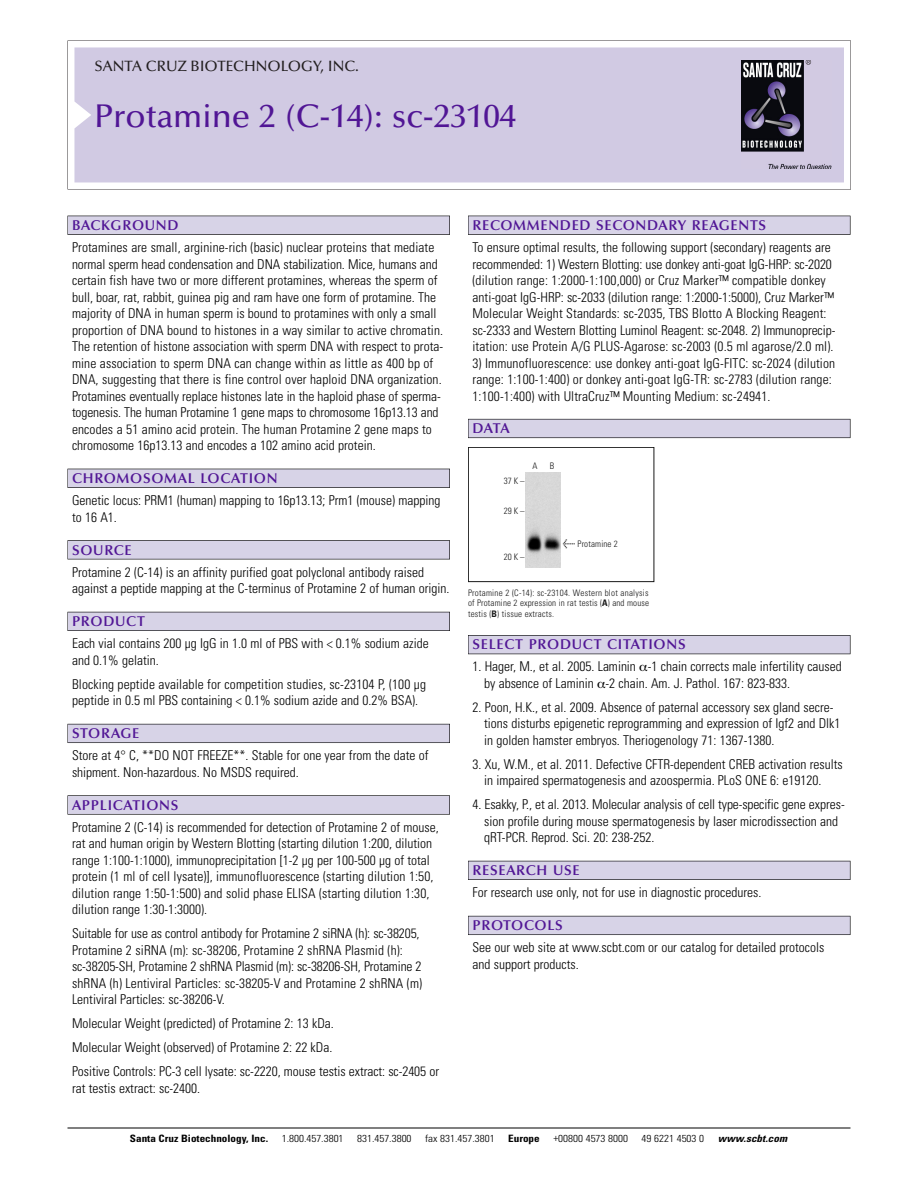
<style>
.page{position:relative;width:918px;height:1188px;background:#fff}
.page>*{position:absolute;margin:0;border:0;box-sizing:border-box;transform-origin:0 0}
.t1{font:500 33px "Optima";color:#511695}
.t2{font:500 15px "Optima";color:#231f20}
.t3{font:600 14.25px "Optima";letter-spacing:.05em;color:#511695}
.t4{font:300 condensed 13.5px/16.5px "Univers";color:#000}
.t5{font:300 condensed 10.2px "Univers";color:#000;scale:1.1 1}
.t6{font:700 condensed 10.2px "Univers";color:#000;scale:1.1 1}
.t7{font:italic 700 condensed 10.2px "Univers";letter-spacing:.005em;color:#000;scale:1.1 1}
.t8{font:9px/10.5px "Univers Condensed Light+KPGGFQ";letter-spacing:.015em;color:#191919;text-align:justify}
.s1{font-family:"Meta Plus Book Roman+FSQMLB";font-size:10.5px}
.s2{font-family:"Univers Condensed Bold+PAGDXQ"}
</style>
<div class="page">
<svg style="left:68px;top:40px;width:783px;height:149px"></svg>
<div style="left:74px;top:47px;width:770px;height:135px;background:#d1cae3"></div>
<img style="left:741px;top:60px;width:90px;height:108px">
<div style="left:68px;top:216px;width:382px;height:19px;background:#525155"></div>
<div style="left:68px;top:216px;width:381px;height:18px;background:#d7d3e7"></div>
<div style="left:68px;top:469px;width:382px;height:19px;background:#515055"></div>
<div style="left:68px;top:469px;width:381px;height:18px;background:#d7d3e7"></div>
<div style="left:68px;top:540px;width:382px;height:19px;background:#545357"></div>
<div style="left:68px;top:541px;width:381px;height:18px;background:#d7d3e7"></div>
<div style="left:68px;top:612px;width:382px;height:19px;background:#54535a"></div>
<div style="left:68px;top:612px;width:381px;height:18px;background:#d7d3e7"></div>
<div style="left:68px;top:724px;width:382px;height:19px;background:#5b5a62"></div>
<div style="left:68px;top:724px;width:381px;height:18px;background:#d7d3e7"></div>
<div style="left:68px;top:795px;width:382px;height:20px;background:#626263"></div>
<div style="left:68px;top:796px;width:381px;height:18px;background:#d7d3e7"></div>
<div style="left:468px;top:216px;width:382px;height:19px;background:#525155"></div>
<div style="left:468px;top:216px;width:382px;height:18px;background:#d7d3e7"></div>
<div style="left:468px;top:419px;width:382px;height:19px;background:#66646e"></div>
<div style="left:468px;top:419px;width:382px;height:18px;background:#d7d3e7"></div>
<div style="left:468px;top:635px;width:382px;height:19px;background:#535259"></div>
<div style="left:468px;top:636px;width:382px;height:18px;background:#d7d3e7"></div>
<div style="left:468px;top:861px;width:382px;height:19px;background:#54535a"></div>
<div style="left:468px;top:861px;width:382px;height:18px;background:#d7d3e7"></div>
<div style="left:468px;top:916px;width:382px;height:19px;background:#5b5a62"></div>
<div style="left:468px;top:916px;width:382px;height:18px;background:#d7d3e7"></div>
<hr style="left:68px;top:1128px;width:782px;height:1px;background:#000">
<div style="left:468px;top:447px;width:186px;height:135px;border:1px solid #191919"></div>
<img style="left:526px;top:472px;width:35px;height:96px">
<p class="t2" style="left:94px;top:61px;width:266px">SANTA CRUZ BIOTECHNOLOGY, INC.</p>
<h1 class="t1" style="left:94px;top:103px;width:423px">Protamine 2 (C-14): sc-23104</h1>
<p class="t3" style="left:72px;top:219px;width:108px">BACKGROUND</p>
<p class="t4" style="left:72px;top:240px;width:373px">Protamines are small, arginine-rich (basic) nuclear proteins that mediate normal sperm head condensation and DNA stabilization. Mice, humans and certain fish have two or more different protamines, whereas the sperm of bull, boar, rat, rabbit, guinea pig and ram have one form of protamine. The majority of DNA in human sperm is bound to protamines with only a small proportion of DNA bound to histones in a way similar to active chromatin.<br>The retention of histone association with sperm DNA with respect to prota&shy;mine association to sperm DNA can change within as little as 400 bp of DNA, suggesting that there is fine control over haploid DNA organization.<br>Protamines eventually replace histones late in the haploid phase of sperma&shy;togenesis. The human Protamine 1 gene maps to chromosome 16p13.13 and encodes a 51 amino acid protein. The human Protamine 2 gene maps to chromosome 16p13.13 and encodes a 102 amino acid protein.</p>
<p class="t3" style="left:72px;top:473px;width:207px">CHROMOSOMAL LOCATION</p>
<p class="t4" style="left:72px;top:493px;width:370px">Genetic locus: PRM1 (human) mapping to 16p13.13; Prm1 (mouse) mapping to 16 A1.</p>
<p class="t3" style="left:72px;top:544px;width:61px">SOURCE</p>
<p class="t4" style="left:72px;top:565px;width:379px">Protamine 2 (C-14) is an affinity purified goat polyclonal antibody raised against a peptide mapping at the C-terminus of Protamine 2 of human origin.</p>
<p class="t3" style="left:72px;top:616px;width:74px">PRODUCT</p>
<p class="t4" style="left:72px;top:636px;width:358px">Each vial contains 200 µg IgG in 1.0 ml of PBS with &lt; 0.1% sodium azide and 0.1% gelatin.</p>
<p class="t4" style="left:72px;top:677px;width:356px">Blocking peptide available for competition studies, sc-23104 P, (100 µg peptide in 0.5 ml PBS containing &lt; 0.1% sodium azide and 0.2% BSA).</p>
<p class="t3" style="left:72px;top:728px;width:69px">STORAGE</p>
<p class="t4" style="left:72px;top:748px;width:358px">Store at 4° C, **DO NOT FREEZE**. Stable for one year from the date of shipment. Non-hazardous. No MSDS required.</p>
<p class="t3" style="left:72px;top:799px;width:108px">APPLICATIONS</p>
<p class="t4" style="left:72px;top:820px;width:368px">Protamine 2 (C-14) is recommended for detection of Protamine 2 of mouse, rat and human origin by Western Blotting (starting dilution 1:200, dilution range 1:100-1:1000), immunoprecipitation [1-2 µg per 100-500 µg of total protein (1 ml of cell lysate)], immunofluorescence (starting dilution 1:50, dilution range 1:50-1:500) and solid phase ELISA (starting dilution 1:30, dilution range 1:30-1:3000).</p>
<p class="t4" style="left:72px;top:926px;width:352px">Suitable for use as control antibody for Protamine 2 siRNA (h): sc-38205, Protamine 2 siRNA (m): sc-38206, Protamine 2 shRNA Plasmid (h): sc-38205-SH, Protamine 2 shRNA Plasmid (m): sc-38206-SH, Protamine 2 shRNA (h) Lentiviral Particles: sc-38205-V and Protamine 2 shRNA (m)<br>Lentiviral Particles: sc-38206-V.</p>
<p class="t4" style="left:72px;top:1013px;width:369px;line-height:24px">Molecular Weight (predicted) of Protamine 2: 13 kDa.<br>Molecular Weight (observed) of Protamine 2: 22 kDa.<br>Positive Controls: PC-3 cell lysate: sc-2220, mouse testis extract: sc-2405 or</p>
<p class="t4" style="left:72px;top:1081px;width:130px">rat testis extract: sc-2400.</p>
<p class="t3" style="left:473px;top:219px;width:295px">RECOMMENDED SECONDARY REAGENTS</p>
<p class="t4" style="left:473px;top:240px;width:364px">To ensure optimal results, the following support (secondary) reagents are recommended: 1) Western Blotting: use donkey anti-goat IgG-HRP: sc-2020 (dilution range: 1:2000-1:100,000) or Cruz Marker™ compatible donkey anti-goat IgG-HRP: sc-2033 (dilution range: 1:2000-1:5000), Cruz Marker™ Molecular Weight Standards: sc-2035, TBS Blotto A Blocking Reagent: sc-2333 and Western Blotting Luminol Reagent: sc-2048. 2) Immunoprecip&shy;itation: use Protein A/G PLUS-Agarose: sc-2003 (0.5 ml agarose/2.0 ml).</p>
<p class="t4" style="left:473px;top:356px;width:364px">3) Immunofluorescence: use donkey anti-goat IgG-FITC: sc-2024 (dilution range: 1:100-1:400) or donkey anti-goat IgG-TR: sc-2783 (dilution range:<br>1:100-1:400) with UltraCruz™ Mounting Medium: sc-24941.</p>
<p class="t3" style="left:473px;top:423px;width:39px">DATA</p>
<p class="t8" style="left:533px;top:461px;width:7px">A</p>
<p class="t8" style="left:550px;top:461px;width:6px">B</p>
<p class="t8" style="left:504px;top:476px;width:22px">37K–</p>
<p class="t8" style="left:504px;top:506px;width:22px">29K–</p>
<p class="t8" style="left:504px;top:553px;width:22px">20K–</p>
<p class="t8" style="left:563px;top:539px;width:56px"><span class="s1">&lt;</span> Protamine 2</p>
<p class="t8" style="left:468px;top:588px;width:183px">Protamine 2 (C-14): sc-23104. Western blot analysis of Protamine 2 expression in rat testis (<span class="s2">A</span>) and mouse testis (<span class="s2">B</span>) tissue extracts.</p>
<p class="t3" style="left:473px;top:639px;width:215px">SELECT PRODUCT CITATIONS</p>
<p class="t4" style="left:484px;top:660px;width:359px;text-indent:-12px">1. Hager, M., et al. 2005. Laminin -1 chain corrects male infertility caused by absence of Laminin -2 chain. Am. J. Pathol. 167: 823-833.</p>
<p class="t4" style="left:484px;top:700px;width:358px;text-indent:-12px">2. Poon, H.K., et al. 2009. Absence of paternal accessory sex gland secre&shy;tions disturbs epigenetic reprogramming and expression of Igf2 and Dlk1 in golden hamster embryos. Theriogenology 71: 1367-1380.</p>
<p class="t4" style="left:484px;top:757px;width:360px;text-indent:-12px">3. Xu, W.M., et al. 2011. Defective CFTR-dependent CREB activation results in impaired spermatogenesis and azoospermia. PLoS ONE 6: e19120.</p>
<p class="t4" style="left:484px;top:798px;width:362px;text-indent:-12px">4. Esakky, P., et al. 2013. Molecular analysis of cell type-specific gene expres&shy;sion profile during mouse spermatogenesis by laser microdissection and qRT-PCR. Reprod. Sci. 20: 238-252.</p>
<p class="t3" style="left:473px;top:865px;width:109px">RESEARCH USE</p>
<p class="t4" style="left:473px;top:885px;width:290px">For research use only, not for use in diagnostic procedures.</p>
<p class="t3" style="left:473px;top:920px;width:92px">PROTOCOLS</p>
<p class="t4" style="left:473px;top:940px;width:353px">See our web site at www.scbt.com or our catalog for detailed protocols and support products.</p>
<p class="t6" style="left:130px;top:1135px;width:127px">Santa Cruz Biotechnology, Inc.</p>
<p class="t5" style="left:282px;top:1135px;width:58px">1.800.457.3801</p>
<p class="t5" style="left:357px;top:1135px;width:51px">831.457.3800</p>
<p class="t5" style="left:425px;top:1135px;width:65px">fax 831.457.3801</p>
<p class="t6" style="left:508px;top:1135px;width:30px">Europe</p>
<p class="t5" style="left:553px;top:1135px;width:69px">+00800 4573 8000</p>
<p class="t5" style="left:642px;top:1135px;width:58px">49 6221 4503 0</p>
<p class="t7" style="left:718px;top:1135px;width:64px">www.scbt.com</p>
</div>
